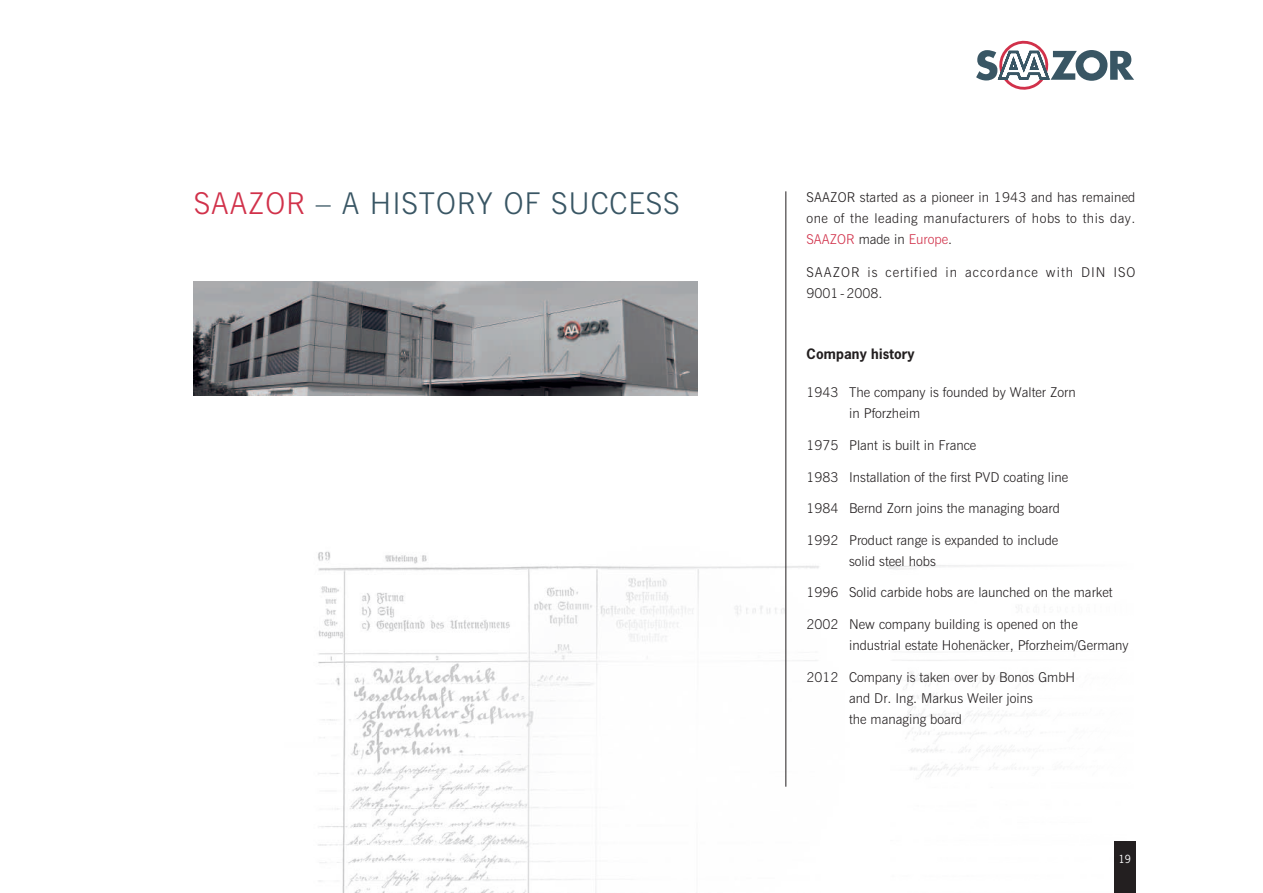
<style>
.page{position:relative;width:1263px;height:893px;background:#fff}
.page>*{position:absolute;margin:0;border:0;box-sizing:border-box;transform-origin:0 0}
.t1{font:300 30px "News Gothic BT";letter-spacing:.03em;color:#395664}
.t2{font:300 13.5px/21px "News Gothic BT";color:#231f20}
.t3{font:300 13.5px/21px "News Gothic BT";letter-spacing:.075em;color:#231f20}
.t4{font:700 13.5px "News Gothic";letter-spacing:.01em;color:#231f20}
.t5{font:10.5px "News Gothic";color:#fff}
.s1{color:#d1314a}
</style>
<div class="page">
<svg style="left:976px;top:40px;width:158px;height:50px"></svg>
<img style="left:194px;top:281px;width:504px;height:114px">
<img style="left:318px;top:490px;width:818px;height:403px">
<hr style="left:785px;top:191px;width:1px;height:596px;background:#231f20">
<h1 class="t1" style="left:194px;top:185px;width:487px"><span class="s1">SAAZOR</span> – A HISTORY OF SUCCESS</h1>
<p class="t2" style="left:806px;top:186px;width:330px;text-align:justify">SAAZOR started as a pioneer in 1943 and has remained one of the leading manufacturers of hobs to this day.<br><span class="s1">SAAZOR</span> made in <span class="s1">Europe</span>.</p>
<p class="t3" style="left:806px;top:262px;width:330px">SAAZOR is certified in accordance with DIN ISO<br>9001-2008.</p>
<p class="t4" style="left:806px;top:345px;width:110px">Company history</p>
<p class="t2" style="left:849px;top:382px;width:228px;text-indent:-43px">1943 The company is founded by Walter Zorn in Pforzheim</p>
<p class="t2" style="left:806px;top:434px;width:171px">1975 Plant is built in France</p>
<p class="t2" style="left:806px;top:466px;width:263px">1983 Installation of the first PVD coating line</p>
<p class="t2" style="left:806px;top:498px;width:255px">1984 Bernd Zorn joins the managing board</p>
<p class="t2" style="left:849px;top:529px;width:211px;text-indent:-43px">1992 Product range is expanded to include solid steel hobs</p>
<p class="t2" style="left:806px;top:582px;width:308px">1996 Solid carbide hobs are launched on the market</p>
<p class="t2" style="left:849px;top:614px;width:281px;text-indent:-43px">2002 New company building is opened on the industrial estate Hohenäcker, Pforzheim/Germany</p>
<p class="t2" style="left:849px;top:666px;width:228px;text-indent:-43px">2012 Company is taken over by Bonos GmbH and Dr. Ing. Markus Weiler joins<br>the managing board</p>
<p class="t5" style="left:1119px;top:852px;width:14px">19</p>
</div>
